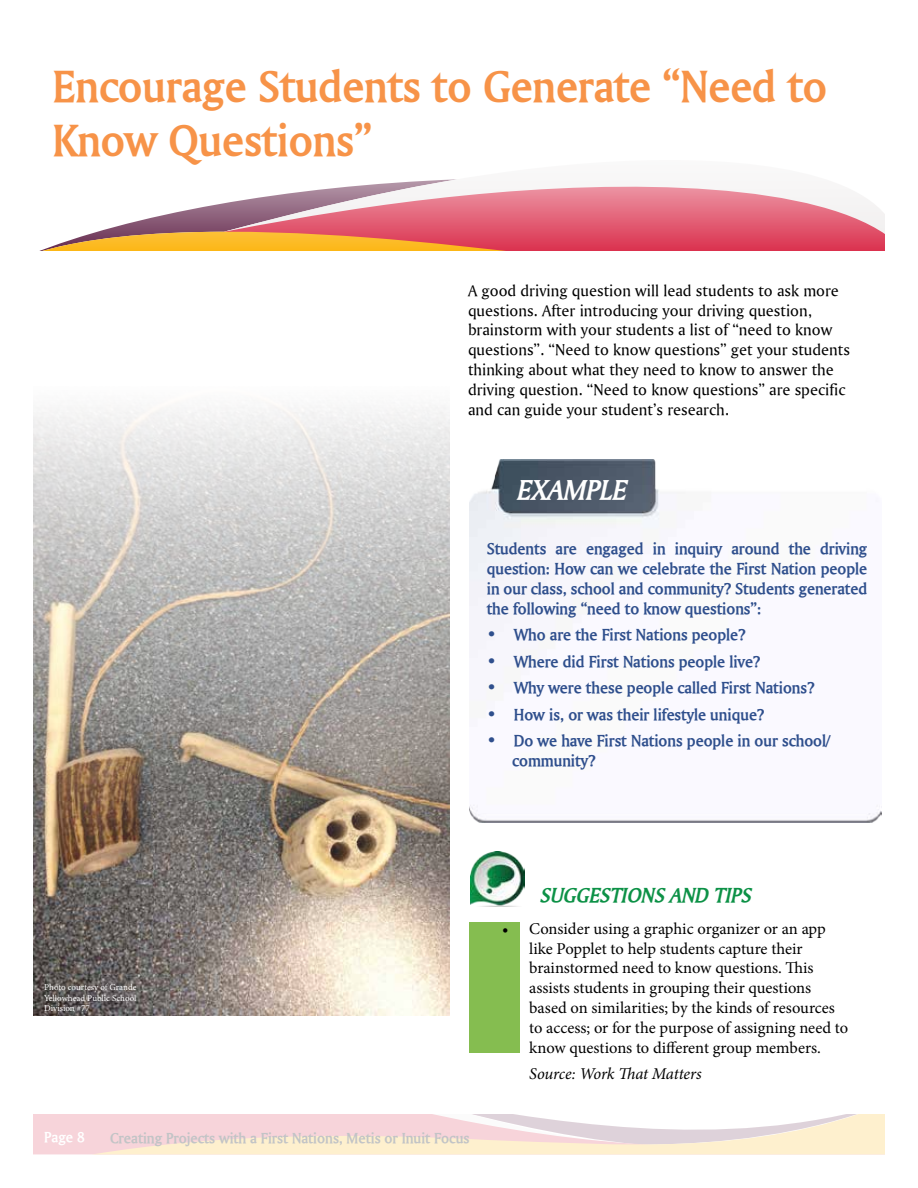
<style>
.page{position:relative;width:918px;height:1188px;background:#fff}
.page>*{position:absolute;margin:0;border:0;box-sizing:border-box;transform-origin:0 0}
.t1{font:700 45px/54px "Ameretto";color:#f79348}
.t2{font:italic 700 28.2px "Ameretto";color:#fff}
.t3{font:italic 700 21px "Ameretto";color:#0c9146}
.t4{font:700 16.5px/19.8px "Ameretto";color:#2f4f8d;text-align:justify}
.t5{font:16.5px/19.8px "Ameretto Normal";color:#000}
.t6{font:16.5px/19.8px "Minion Pro";color:#000}
.t7{font:italic 16.5px "Minion Pro";letter-spacing:-.01em;color:#000}
.t8{font:700 15px "Ameretto";color:#c2c4c6}
.t9{font:700 15px "Ameretto";color:#fff}
.t10{font:9px/10.8px "Minion Pro";color:#fff;text-align:justify}
</style>
<div class="page">
<img style="left:34px;top:405px;width:416px;height:611px">
<svg style="left:34px;top:1115px;width:850px;height:40px;background:#f7e3d9"></svg>
<img style="left:470px;top:459px;width:412px;height:364px">
<div style="left:470px;top:922px;width:50px;height:131px;background:#85bd50"></div>
<img style="left:471px;top:851px;width:54px;height:56px">
<svg style="left:716px;top:190px;width:168px;height:61px"></svg>
<svg style="left:39px;top:179px;width:677px;height:72px"></svg>
<h1 class="t1" style="left:53px;top:58px;width:776px">Encourage Students to Generate “Need to<br>Know Questions”</h1>
<p class="t5" style="left:468px;top:280px;width:384px">A good driving question will lead students to ask more questions. After introducing your driving question, brainstorm with your students a list of “need to know questions”. “Need to know questions” get your students thinking about what they need to know to answer the driving question. “Need to know questions” are specific and can guide your student’s research.</p>
<h2 class="t2" style="left:516px;top:472px;width:111px">EXAMPLE</h2>
<p class="t4" style="left:487px;top:538px;width:382px">Students are engaged in inquiry around the driving question: How can we celebrate the First Nation people in our class, school and community? Students generated the following “need to know questions”:</p>
<p class="t4" style="left:487px;top:624px;width:260px">• Who are the First Nations people?</p>
<p class="t4" style="left:487px;top:651px;width:275px">• Where did First Nations people live?</p>
<p class="t4" style="left:487px;top:678px;width:329px">• Why were these people called First Nations?</p>
<p class="t4" style="left:487px;top:704px;width:279px">• How is, or was their lifestyle unique?</p>
<p class="t4" style="left:512px;top:731px;width:319px;text-indent:-25px">• Do we have First Nations people in our school/ community?</p>
<p class="t10" style="left:44px;top:982px;width:94px">Photo courtesy of Grande Yellowhead Public School Division #77</p>
<p class="t9" style="left:44px;top:1128px;width:42px">Page 8</p>
<p class="t8" style="left:110px;top:1129px;width:361px">Creating Projects with a First Nations, Metis or Inuit Focus</p>
<p class="t3" style="left:540px;top:882px;width:23px">SUGGESTI</p>
<p class="t3" style="left:626px;top:882px;width:58px">ONS AND</p>
<p class="t3" style="left:713px;top:882px;width:22px">TIPS</p>
<p class="t6" style="left:529px;top:919px;width:321px;text-indent:-27px">• Consider using a graphic organizer or an app like Popplet to help students capture their brainstormed need to know questions. This assists students in grouping their questions based on similarities; by the kinds of resources to access; or for the purpose of assigning need to know questions to different group members.</p>
<p class="t7" style="left:529px;top:1063px;width:174px">Source: Work That Matters</p>
</div>
